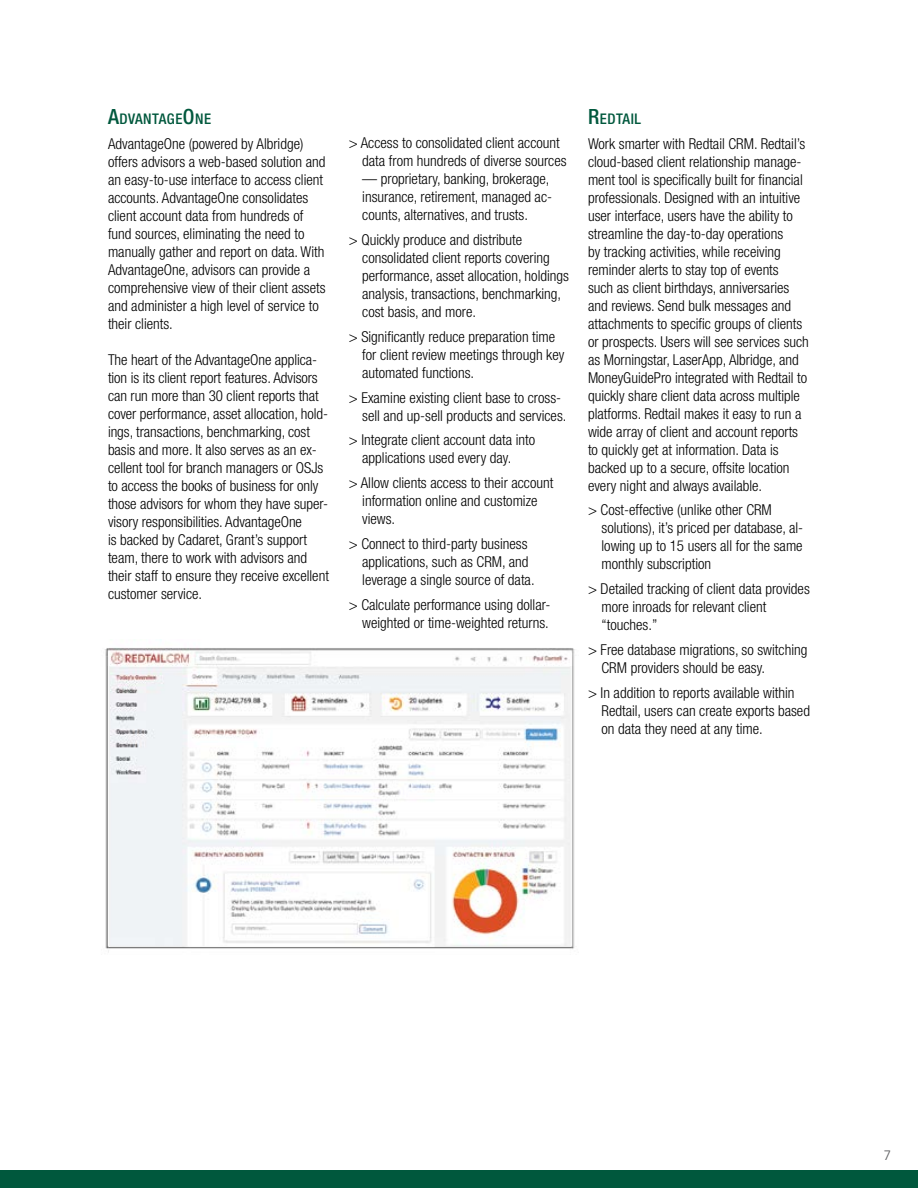
<style>
.page{position:relative;width:918px;height:1188px;background:#fff}
.page>*{position:absolute;margin:0;border:0;box-sizing:border-box;transform-origin:0 0}
.t1{font:300 condensed 15px/18px "Helvetica Neue LT Std";color:#000}
.t2{font:500 condensed 14.7px "Helvetica Neue LT Std";letter-spacing:.035em;color:#00583d}
.t3{font:13.5px "Avenir LT Std";color:#636466}
.s1{font-size:21px}
</style>
<div class="page">
<img style="left:105px;top:648px;width:470px;height:304px">
<div style="left:0;top:1171px;width:918px;height:17px;background:#00583d"></div>
<p class="t2" style="left:108px;top:110px;width:105px"><span class="s1">A</span>DVANTAGE<span class="s1">O</span>NE</p>
<p class="t1" style="left:108px;top:134px;width:219px">AdvantageOne (powered by Albridge) offers advisors a web-based solution and an easy-to-use interface to access client accounts. AdvantageOne consolidates client account data from hundreds of fund sources, eliminating the need to manually gather and report on data. With AdvantageOne, advisors can provide a comprehensive view of their client assets and administer a high level of service to their clients.</p>
<p class="t1" style="left:108px;top:350px;width:222px">The heart of the AdvantageOne applica&shy;tion is its client report features. Advisors can run more than 30 client reports that cover performance, asset allocation, hold&shy;ings, transactions, benchmarking, cost basis and more. It also serves as an ex&shy;cellent tool for branch managers or OSJs to access the books of business for only those advisors for whom they have super&shy;visory responsibilities. AdvantageOne<br>is backed by Cadaret, Grant’s support team, there to work with advisors and their staff to ensure they receive excellent customer service.</p>
<p class="t1" style="left:362px;top:134px;width:206px;text-indent:-13px">&gt; Access to consolidated client account data from hundreds of diverse sources</p>
<p class="t1" style="left:362px;top:170px;width:191px">— proprietary, banking, brokerage, insurance, retirement, managed ac&shy;counts, alternatives, and trusts.</p>
<p class="t1" style="left:362px;top:231px;width:208px;text-indent:-13px">&gt; Quickly produce and distribute consolidated client reports covering performance, asset allocation, holdings analysis, transactions, benchmarking, cost basis, and more.</p>
<p class="t1" style="left:362px;top:327px;width:204px;text-indent:-13px">&gt; Significantly reduce preparation time for client review meetings through key automated functions.</p>
<p class="t1" style="left:362px;top:388px;width:206px;text-indent:-13px">&gt; Examine existing client base to cross&shy;sell and up-sell products and services.</p>
<p class="t1" style="left:362px;top:431px;width:174px;text-indent:-13px">&gt; Integrate client account data into applications used every day.</p>
<p class="t1" style="left:362px;top:474px;width:193px;text-indent:-13px">&gt; Allow clients access to their account information online and customize views.</p>
<p class="t1" style="left:362px;top:534px;width:174px;text-indent:-13px">&gt; Connect to third-party business applications, such as CRM, and leverage a single source of data.</p>
<p class="t1" style="left:349px;top:595px;width:203px;text-align:right">&gt; Calculate performance using dollar&shy;weighted or time-weighted returns.</p>
<p class="t2" style="left:588px;top:110px;width:55px"><span class="s1">R</span>EDTAIL</p>
<p class="t1" style="left:588px;top:134px;width:222px">Work smarter with Redtail CRM. Redtail’s cloud-based client relationship manage&shy;ment tool is specifically built for financial professionals. Designed with an intuitive user interface, users have the ability to streamline the day-to-day operations<br>by tracking activities, while receiving reminder alerts to stay top of events<br>such as client birthdays, anniversaries and reviews. Send bulk messages and attachments to specific groups of clients or prospects. Users will see services such as Morningstar, LaserApp, Albridge, and MoneyGuidePro integrated with Redtail to quickly share client data across multiple platforms. Redtail makes it easy to run a wide array of client and account reports to quickly get at information. Data is backed up to a secure, offsite location every night and always available.</p>
<p class="t1" style="left:602px;top:501px;width:203px;text-indent:-14px">&gt; Cost-effective (unlike other CRM solutions), it’s priced per database, al&shy;lowing up to 15 users all for the same monthly subscription</p>
<p class="t1" style="left:602px;top:580px;width:210px;text-indent:-14px">&gt; Detailed tracking of client data provides more inroads for relevant client “touches.”</p>
<p class="t1" style="left:602px;top:640px;width:207px;text-indent:-14px">&gt; Free database migrations, so switching<br>CRM providers should be easy.</p>
<p class="t1" style="left:602px;top:683px;width:210px;text-indent:-14px">&gt; In addition to reports available within<br>Redtail, users can create exports based on data they need at any time.</p>
<p class="t3" style="left:884px;top:1148px;width:9px">7</p>
</div>
